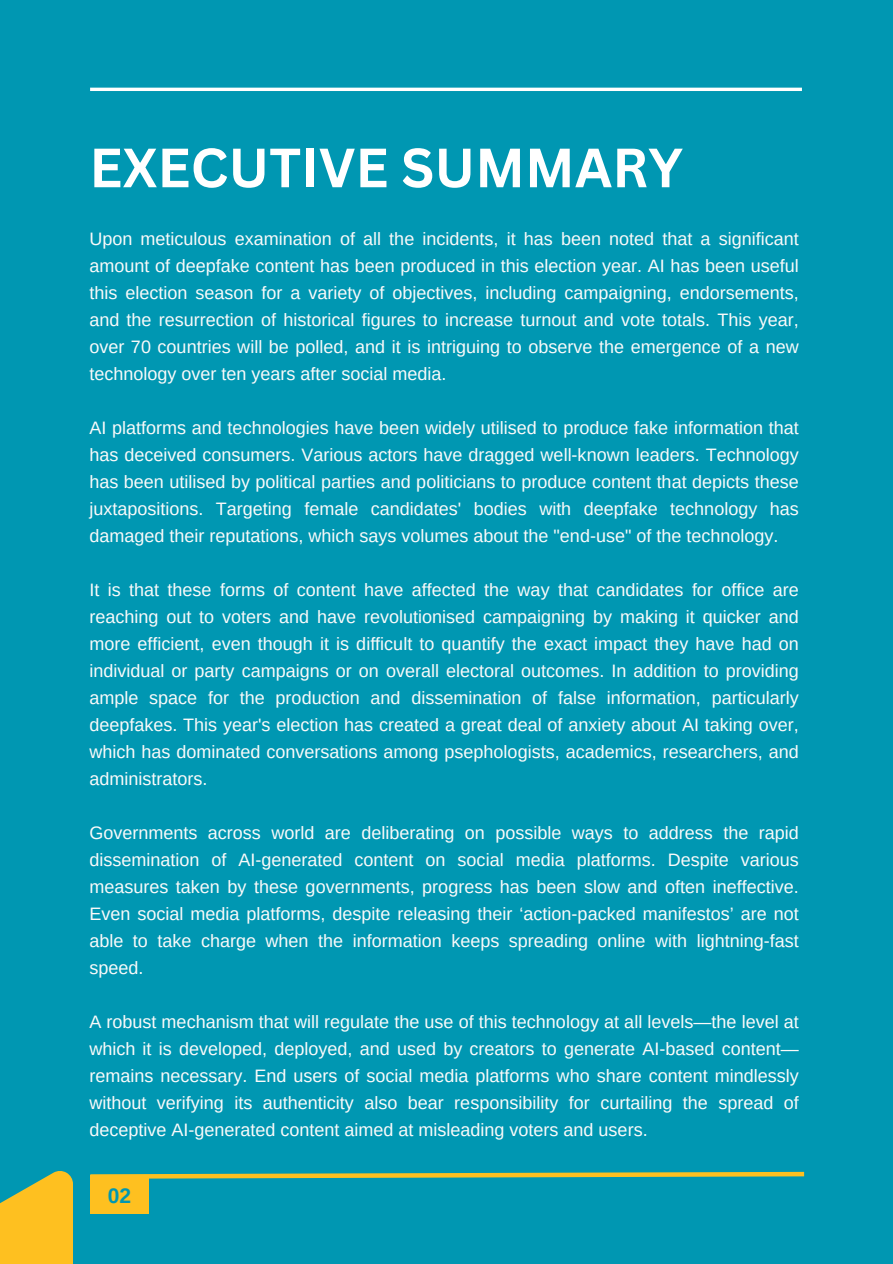
<style>
.page{position:relative;width:893px;height:1264px;background:#fff}
.page>*{position:absolute;margin:0;border:0;box-sizing:border-box;transform-origin:0 0}
.t1{font:700 54px "Canva Sans";color:#fff}
.t2{font:700 21px "Arimo";color:#0097b2}
.t3{font:18px/27px "Arimo";color:#fafafa;text-align:justify}
</style>
<div class="page">
<div style="left:0;top:0;width:892px;height:1263px;background:#0097b2"></div>
<svg style="left:90px;top:1171px;width:715px;height:8px"></svg>
<div style="left:90px;top:1175px;width:59px;height:38px;background:#fec020"></div>
<hr style="left:90px;top:88px;width:711px;height:3px;background:#fff">
<div style="left:0;top:1170px;width:73px;height:93px;background:#fec020"></div>
<h2 class="t1" style="left:89px;top:129px;width:595px">EXECUTIVE SUMMARY</h2>
<h2 class="t3" style="left:89px;top:225px;width:711px">Upon meticulous examination of all the incidents, it has been noted that a significant amount of deepfake content has been produced in this election year. AI has been useful this election season for a variety of objectives, including campaigning, endorsements, and the resurrection of historical figures to increase turnout and vote totals. This year, over 70 countries will be polled, and it is intriguing to observe the emergence of a new technology over ten years after social media.</h2>
<h2 class="t3" style="left:89px;top:414px;width:711px">AI platforms and technologies have been widely utilised to produce fake information that has deceived consumers. Various actors have dragged well-known leaders. Technology has been utilised by political parties and politicians to produce content that depicts these juxtapositions. Targeting female candidates' bodies with deepfake technology has damaged their reputations, which says volumes about the "end-use" of the technology.</h2>
<h2 class="t3" style="left:89px;top:576px;width:711px">It is that these forms of content have affected the way that candidates for office are reaching out to voters and have revolutionised campaigning by making it quicker and more efficient, even though it is difficult to quantify the exact impact they have had on individual or party campaigns or on overall electoral outcomes. In addition to providing ample space for the production and dissemination of false information, particularly deepfakes. This year's election has created a great deal of anxiety about AI taking over, which has dominated conversations among psephologists, academics, researchers, and administrators.</h2>
<h2 class="t3" style="left:89px;top:819px;width:711px">Governments across world are deliberating on possible ways to address the rapid dissemination of AI-generated content on social media platforms. Despite various measures taken by these governments, progress has been slow and often ineffective.<br>Even social media platforms, despite releasing their ‘action-packed manifestos’ are not able to take charge when the information keeps spreading online with lightning-fast speed.</h2>
<p class="t3" style="left:89px;top:1008px;width:711px">A robust mechanism that will regulate the use of this technology at all levels—the level at which it is developed, deployed, and used by creators to generate AI-based content— remains necessary. End users of social media platforms who share content mindlessly without verifying its authenticity also bear responsibility for curtailing the spread of deceptive AI-generated content aimed at misleading voters and users.</p>
<h1 class="t2" style="left:108px;top:1183px;width:25px">02</h1>
</div>
